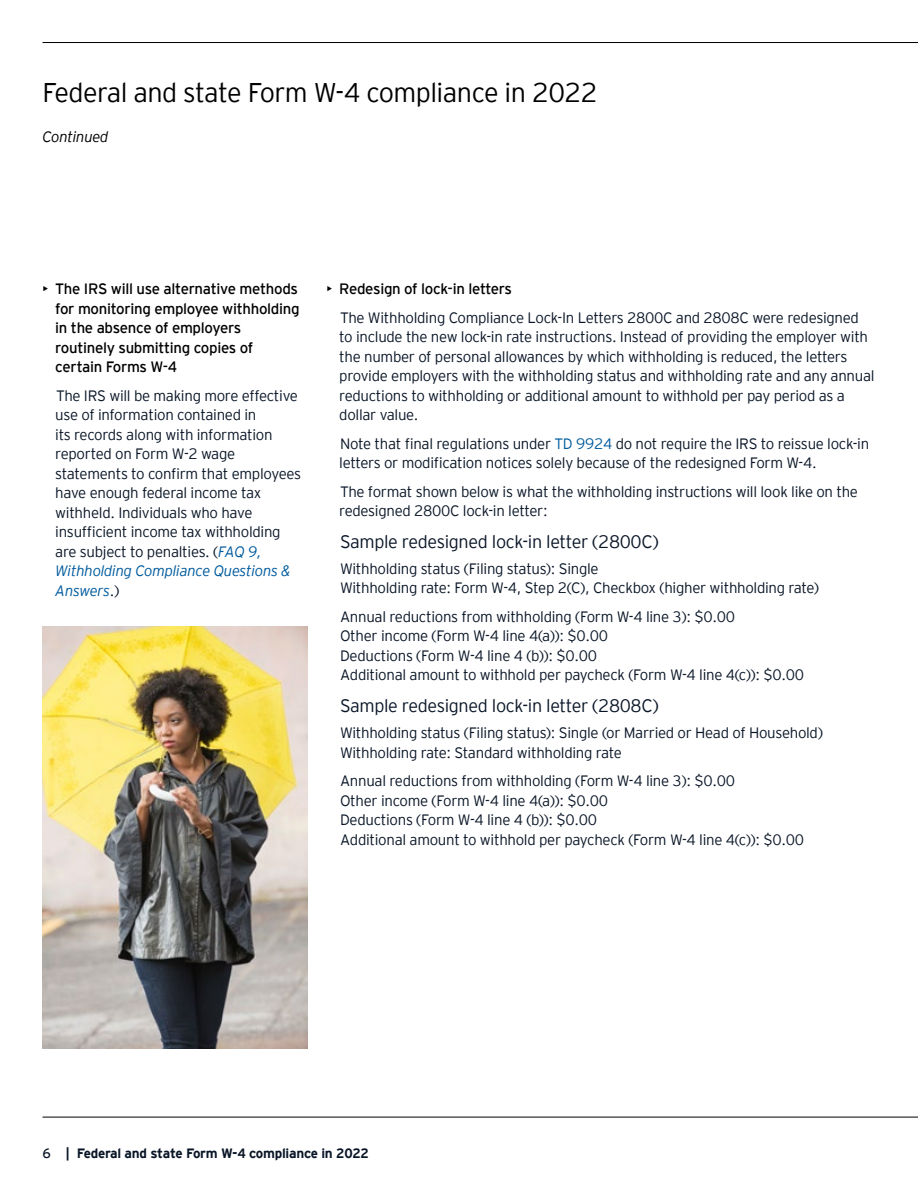
<style>
.page{position:relative;width:918px;height:1188px;background:#fff}
.page>*{position:absolute;margin:0;border:0;box-sizing:border-box;transform-origin:0 0}
.t1{font:300 27px "EY Interstate";letter-spacing:-.02em;color:#000}
.t2{font:300 18px "EY Interstate";letter-spacing:-.02em;color:#0a1627}
.t3{font:300 15px/19.5px "EY Interstate";letter-spacing:-.02em;color:#0a1627}
.t4{font:15px/19.5px "EY Interstate";letter-spacing:-.02em;color:#000}
.t5{font:italic 300 15px "EY Interstate";letter-spacing:-.02em;color:#000}
.t6{font:700 13.5px "EY Interstate";letter-spacing:-.02em;color:#0a1627}
.s1{font-weight:300}
.s2{font-style:italic;color:#005b9e}
.s3{color:#000}
.s4{font-weight:400;color:#000}
.s5{color:#005b9e}
.s6{font-weight:400}
</style>
<div class="page">
<hr style="left:43px;top:42px;width:875px;height:1px;background:#000">
<hr style="left:43px;top:1117px;width:875px;height:1px;background:#000">
<img style="left:43px;top:626px;width:264px;height:423px">
<h1 class="t1" style="left:43px;top:74px;width:556px">Federal and state Form W-4 compliance in 2022</h1>
<p class="t5" style="left:43px;top:126px;width:68px">Continued</p>
<p class="t4" style="left:55px;top:278px;width:246px;text-indent:-13px"><span class="s1">•</span> The IRS will use alternative methods for monitoring employee withholding in the absence of employers routinely submitting copies of certain Forms W-4</p>
<p class="t3" style="left:55px;top:385px;width:247px">The IRS will be making more effective use of information contained in<br>its records along with information reported on Form W-2 wage statements to confirm that employees have enough federal income tax withheld. Individuals who have insufficient income tax withholding are subject to penalties. (<span class="s2">FAQ 9,<br>Withholding Compliance Questions &amp;<br>Answers</span>.)</p>
<p class="t3" style="left:340px;top:274px;width:520px;line-height:28.5px;text-indent:-14px"><span class="s3">•</span> <span class="s4">Redesign of lock-in letters<br></span>The Withholding Compliance Lock-In Letters 2800C and 2808C were redesigned</p>
<p class="t3" style="left:339px;top:326px;width:537px">to include the new lock-in rate instructions. Instead of providing the employer with the number of personal allowances by which withholding is reduced, the letters provide employers with the withholding status and withholding rate and any annual reductions to withholding or additional amount to withhold per pay period as a dollar value.</p>
<p class="t3" style="left:339px;top:433px;width:531px">Note that final regulations under <span class="s5">TD 9924</span> do not require the IRS to reissue lock-in letters or modification notices solely because of the redesigned Form W-4.</p>
<p class="t3" style="left:339px;top:481px;width:520px">The format shown below is what the withholding instructions will look like on the redesigned 2800C lock-in letter:</p>
<p class="t2" style="left:340px;top:528px;width:320px">Sample redesigned lock-in letter (2800C)</p>
<p class="t3" style="left:340px;top:558px;width:480px">Withholding status (Filing status): Single<br>Withholding rate: Form W-4, Step 2(C), Checkbox (higher withholding rate)</p>
<p class="t3" style="left:340px;top:606px;width:466px">Annual reductions from withholding (Form W-4 line 3): $0.00<br>Other income (Form W-4 line 4(a)): $0.00<br>Deductions (Form W-4 line 4 (b)): $0.00<br>Additional amount to withhold per paycheck (Form W-4 line 4(c)): $0.00</p>
<p class="t2" style="left:340px;top:693px;width:320px">Sample redesigned lock-in letter (2808C)</p>
<p class="t3" style="left:340px;top:722px;width:484px">Withholding status (Filing status): Single (or Married or Head of Household)<br>Withholding rate: Standard withholding rate</p>
<p class="t3" style="left:340px;top:770px;width:466px">Annual reductions from withholding (Form W-4 line 3): $0.00<br>Other income (Form W-4 line 4(a)): $0.00<br>Deductions (Form W-4 line 4 (b)): $0.00<br>Additional amount to withhold per paycheck (Form W-4 line 4(c)): $0.00</p>
<p class="t6" style="left:43px;top:1144px;width:328px"><span class="s6">6</span> | Federal and state Form W-4 compliance in 2022</p>
</div>
